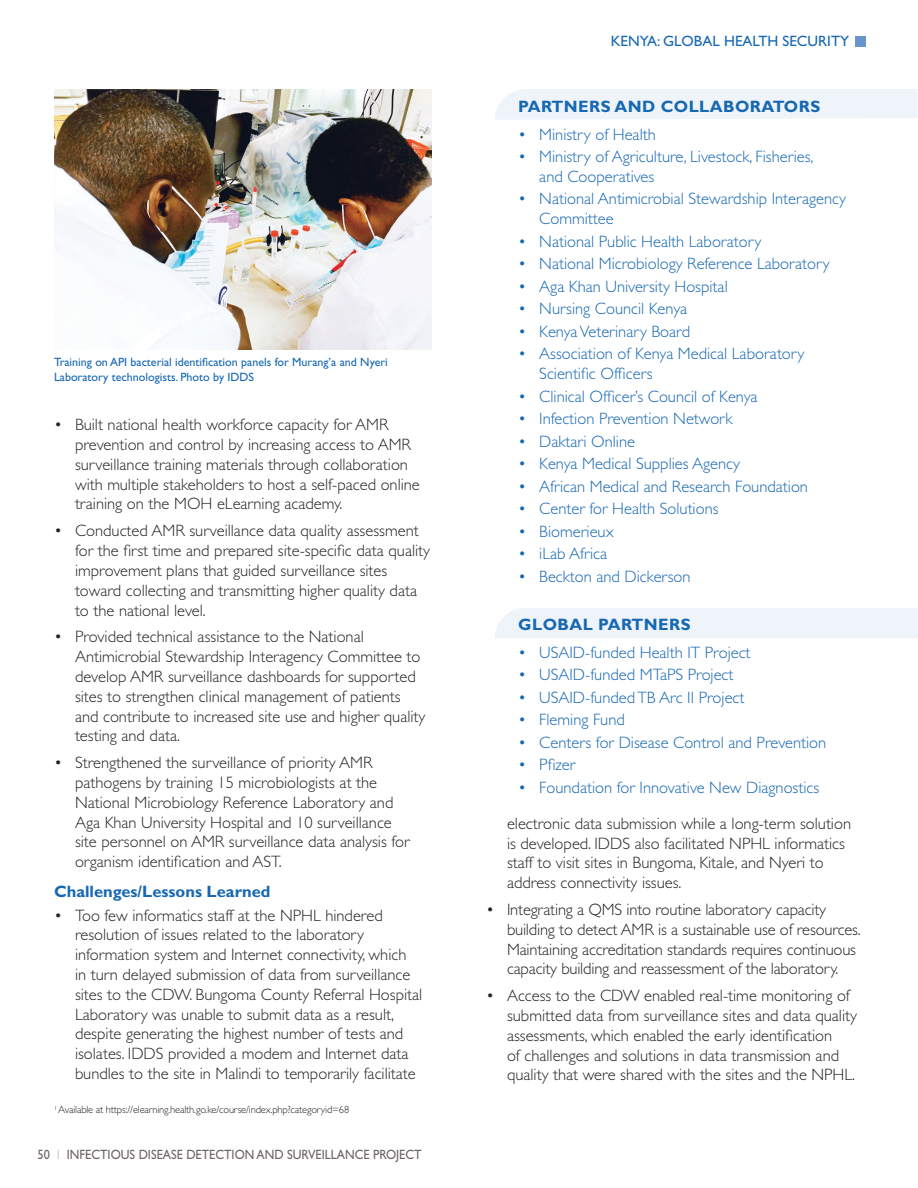
<style>
.page{position:relative;width:918px;height:1188px;background:#fff}
.page>*{position:absolute;margin:0;border:0;box-sizing:border-box;transform-origin:0 0}
.t1{font:300 16.5px/19.8px "Gill Sans Std";color:#212620}
.t2{font:300 16.5px/19.8px "Gill Sans Std";color:#1768b3}
.Sidebar_Title{font:700 16.5px "Gill Sans Std";letter-spacing:.025em;color:#1768b3}
.Heading_3{font:700 16.5px "Gill Sans Std";color:#1768b3}
.t3{font:15px "Gill Sans Std";color:#1768b3}
.t4{font:13.5px "Gill Sans Std";color:#6c6564;scale:.91 1}
.Picture_Caption_copy{font:12px/14.4px "Gill Sans Std";color:#1768b3}
.Footnote{font:300 10.5px "Gill Sans Std";letter-spacing:-.015em;color:#212620}
.s1{color:#d0ceca}
</style>
<div class="page">
<div style="left:855px;top:36px;width:11px;height:10px;background:#6895ce"></div>
<div style="left:495px;top:89px;width:423px;height:31px;background:#eff3fa"></div>
<div style="left:495px;top:608px;width:423px;height:30px;background:#eff3fa"></div>
<img style="left:54px;top:89px;width:378px;height:261px">
<p class="Picture_Caption_copy" style="left:54px;top:355px;width:335px">Training on API bacterial identification panels for Murang’a and Nyeri<br>Laboratory technologists. Photo by IDDS</p>
<p class="t1" style="left:75px;top:415px;width:346px;text-indent:-21px">• Built national health workforce capacity for AMR prevention and control by increasing access to AMR surveillance training materials through collaboration with multiple stakeholders to host a self-paced online training on the MOH eLearning academy.</p>
<p class="t1" style="left:75px;top:521px;width:357px;text-indent:-21px">• Conducted AMR surveillance data quality assessment for the first time and prepared site-specific data quality improvement plans that guided surveillance sites toward collecting and transmitting higher quality data to the national level.</p>
<p class="t1" style="left:75px;top:627px;width:352px;text-indent:-21px">• Provided technical assistance to the National Antimicrobial Stewardship Interagency Committee to develop AMR surveillance dashboards for supported sites to strengthen clinical management of patients and contribute to increased site use and higher quality testing and data.</p>
<p class="t1" style="left:75px;top:753px;width:336px;text-indent:-21px">• Strengthened the surveillance of priority AMR pathogens by training 15 microbiologists at the National Microbiology Reference Laboratory and Aga Khan University Hospital and 10 surveillance site personnel on AMR surveillance data analysis for organism identification and AST.</p>
<p class="Heading_3" style="left:54px;top:882px;width:218px">Challenges/Lessons Learned</p>
<p class="t1" style="left:75px;top:905px;width:349px;text-indent:-21px">• Too few informatics staff at the NPHL hindered resolution of issues related to the laboratory information system and Internet connectivity, which<br>in turn delayed submission of data from surveillance sites to the CDW. Bungoma County Referral Hospital Laboratory was unable to submit data as a result, despite generating the highest number of tests and isolates. IDDS provided a modem and Internet data bundles to the site in Malindi to temporarily facilitate</p>
<p class="Footnote" style="left:54px;top:1104px;width:297px"><sup>1</sup> Available at https://elearning.health.go.ke/course/index.php?categoryid=68</p>
<p class="t4" style="left:38px;top:1147px;width:424px">50 <span class="s1">I</span> INFECTIOUS DISEASE DETECTION AND SURVEILLANCE PROJECT</p>
<p class="t3" style="left:611px;top:32px;width:240px">KENYA: GLOBAL HEALTH SECURITY</p>
<p class="Sidebar_Title" style="left:518px;top:96px;width:304px">PARTNERS AND COLLABORATORS</p>
<p class="t2" style="left:518px;top:124px;width:139px">• Ministry of Health</p>
<p class="t2" style="left:539px;top:147px;width:276px;text-indent:-21px">• Ministry of Agriculture, Livestock, Fisheries, and Cooperatives</p>
<p class="t2" style="left:539px;top:189px;width:308px;text-indent:-21px">• National Antimicrobial Stewardship Interagency<br>Committee</p>
<p class="t2" style="left:518px;top:232px;width:245px">• National Public Health Laboratory</p>
<p class="t2" style="left:518px;top:254px;width:313px">• National Microbiology Reference Laboratory</p>
<p class="t2" style="left:518px;top:277px;width:211px">• Aga Khan University Hospital</p>
<p class="t2" style="left:518px;top:299px;width:170px">• Nursing Council Kenya</p>
<p class="t2" style="left:518px;top:322px;width:173px">• Kenya Veterinary Board</p>
<p class="t2" style="left:539px;top:344px;width:267px;text-indent:-21px">• Association of Kenya Medical Laboratory<br>Scientific Officers</p>
<p class="t2" style="left:518px;top:386px;width:241px">• Clinical Officer’s Council of Kenya</p>
<p class="t2" style="left:518px;top:409px;width:216px">• Infection Prevention Network</p>
<p class="t2" style="left:518px;top:431px;width:118px">• Daktari Online</p>
<p class="t2" style="left:518px;top:454px;width:223px">• Kenya Medical Supplies Agency</p>
<p class="t2" style="left:518px;top:476px;width:291px">• African Medical and Research Foundation</p>
<p class="t2" style="left:518px;top:499px;width:202px">• Center for Health Solutions</p>
<p class="t2" style="left:518px;top:521px;width:97px">• Biomerieux</p>
<p class="t2" style="left:518px;top:544px;width:90px">• iLab Africa</p>
<p class="t2" style="left:518px;top:566px;width:174px">• Beckton and Dickerson</p>
<p class="Sidebar_Title" style="left:518px;top:614px;width:174px">GLOBAL PARTNERS</p>
<p class="t2" style="left:518px;top:642px;width:234px">• USAID-funded Health IT Project</p>
<p class="t2" style="left:518px;top:665px;width:217px">• USAID-funded MTaPS Project</p>
<p class="t2" style="left:518px;top:687px;width:228px">• USAID-funded TB Arc II Project</p>
<p class="t2" style="left:518px;top:710px;width:108px">• Fleming Fund</p>
<p class="t2" style="left:518px;top:732px;width:310px">• Centers for Disease Control and Prevention</p>
<p class="t2" style="left:518px;top:755px;width:59px">• Pfizer</p>
<p class="t2" style="left:518px;top:777px;width:302px">• Foundation for Innovative New Diagnostics</p>
<p class="t1" style="left:507px;top:814px;width:346px">electronic data submission while a long-term solution is developed. IDDS also facilitated NPHL informatics staff to visit sites in Bungoma, Kitale, and Nyeri to address connectivity issues.</p>
<p class="t1" style="left:507px;top:900px;width:355px;text-indent:-21px">• Integrating a QMS into routine laboratory capacity building to detect AMR is a sustainable use of resources.<br>Maintaining accreditation standards requires continuous capacity building and reassessment of the laboratory.</p>
<p class="t1" style="left:507px;top:986px;width:351px;text-indent:-21px">• Access to the CDW enabled real-time monitoring of submitted data from surveillance sites and data quality assessments, which enabled the early identification<br>of challenges and solutions in data transmission and quality that were shared with the sites and the NPHL.</p>
</div>
